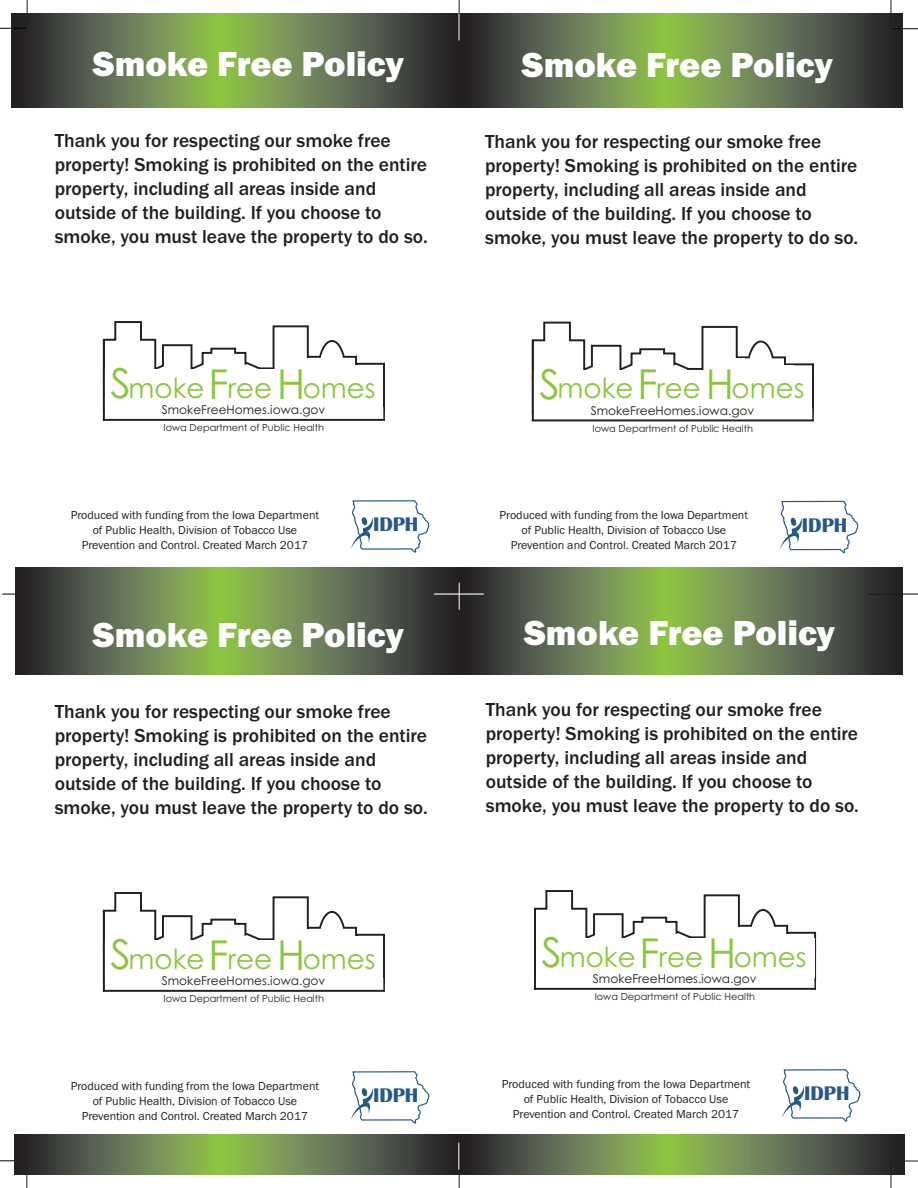
<style>
.page{position:relative;width:918px;height:1188px;background:#fff}
.page>*{position:absolute;margin:0;border:0;box-sizing:border-box;transform-origin:0 0}
.t1{font:41.25px "Century Gothic";color:#8bc63e}
.t2{font:36px "Franklin Gothic URW Hea";color:#fff}
.t3{font:27.75px "Century Gothic";color:#8bc63e}
.t4{font:700 20.4px "Britannic";color:#265988}
.t5{font:500 19.5px/24px "Franklin Gothic URW";color:#231f20}
.t6{font:12.15px "Century Gothic";color:#231f20}
.t7{font:12px/15px "Franklin Gothic URW Boo";color:#231f20;text-align:center}
.t8{font:9.75px "Century Gothic";color:#231f20}
.s1{font-size:41.25px}
</style>
<div class="page">
<svg style="left:12px;top:14px;width:447px;height:94px;background:#60724a"></svg>
<svg style="left:459px;top:14px;width:444px;height:94px;background:#60724a"></svg>
<svg style="left:459px;top:567px;width:444px;height:108px;background:#5f724a"></svg>
<svg style="left:459px;top:1134px;width:445px;height:40px;background:#60724a"></svg>
<hr style="left:868px;top:594px;width:50px;height:1px;background:#231f20">
<hr style="left:2px;top:594px;width:50px;height:1px;background:#231f20">
<svg style="left:892px;top:1161px;width:26px;height:1px"></svg>
<hr style="left:891px;top:1157px;width:1px;height:31px;background:#231f20">
<svg style="left:891px;top:0;width:27px;height:29px"></svg>
<svg style="left:0;top:0;width:28px;height:29px"></svg>
<svg style="left:0;top:1161px;width:28px;height:27px"></svg>
<svg style="left:15px;top:567px;width:444px;height:108px;background:#5f714a"></svg>
<svg style="left:14px;top:1134px;width:445px;height:40px;background:#60724a"></svg>
<hr style="left:814px;top:932px;width:2px;height:58px;background:#231f20">
<div style="left:787px;top:932px;width:29px;height:23px;border:2px solid #231f20"></div>
<svg style="left:534px;top:890px;width:255px;height:48px"></svg>
<div style="left:536px;top:938px;width:278px;height:40px;background:#fff"></div>
<div style="left:735px;top:927px;width:12px;height:14px;background:#fff"></div>
<div style="left:752px;top:919px;width:22px;height:16px;background:#fff;border-radius:50%"></div>
<div style="left:781px;top:934px;width:15px;height:7px;background:#fff"></div>
<hr style="left:534px;top:908px;width:2px;height:81px;background:#231f20">
<hr style="left:534px;top:988px;width:282px;height:2px;background:#231f20">
<svg style="left:782px;top:1069px;width:78px;height:53px"></svg>
<hr style="left:383px;top:934px;width:2px;height:58px;background:#231f20">
<div style="left:356px;top:934px;width:29px;height:23px;border:2px solid #231f20"></div>
<svg style="left:103px;top:892px;width:255px;height:48px"></svg>
<div style="left:105px;top:940px;width:278px;height:40px;background:#fff"></div>
<div style="left:304px;top:929px;width:12px;height:14px;background:#fff"></div>
<div style="left:321px;top:921px;width:22px;height:16px;background:#fff;border-radius:50%"></div>
<div style="left:350px;top:936px;width:15px;height:7px;background:#fff"></div>
<hr style="left:103px;top:910px;width:2px;height:81px;background:#231f20">
<hr style="left:103px;top:990px;width:282px;height:2px;background:#231f20">
<svg style="left:351px;top:1071px;width:78px;height:53px"></svg>
<hr style="left:383px;top:363px;width:2px;height:58px;background:#231f20">
<div style="left:356px;top:363px;width:29px;height:23px;border:2px solid #231f20"></div>
<svg style="left:103px;top:321px;width:255px;height:48px"></svg>
<div style="left:105px;top:369px;width:278px;height:40px;background:#fff"></div>
<div style="left:304px;top:358px;width:12px;height:14px;background:#fff"></div>
<div style="left:321px;top:350px;width:22px;height:16px;background:#fff;border-radius:50%"></div>
<div style="left:350px;top:365px;width:15px;height:7px;background:#fff"></div>
<hr style="left:103px;top:339px;width:2px;height:81px;background:#231f20">
<hr style="left:103px;top:419px;width:282px;height:2px;background:#231f20">
<svg style="left:351px;top:500px;width:78px;height:53px"></svg>
<hr style="left:812px;top:364px;width:2px;height:57px;background:#231f20">
<div style="left:785px;top:363px;width:29px;height:23px;border:2px solid #231f20"></div>
<svg style="left:532px;top:322px;width:255px;height:48px"></svg>
<div style="left:534px;top:370px;width:278px;height:39px;background:#fff"></div>
<div style="left:733px;top:358px;width:12px;height:14px;background:#fff"></div>
<div style="left:750px;top:350px;width:22px;height:17px;background:#fff;border-radius:50%"></div>
<div style="left:779px;top:365px;width:15px;height:7px;background:#fff"></div>
<hr style="left:532px;top:340px;width:2px;height:81px;background:#231f20">
<hr style="left:532px;top:419px;width:282px;height:2px;background:#231f20">
<svg style="left:780px;top:501px;width:78px;height:52px"></svg>
<svg style="left:459px;top:1143px;width:1px;height:45px"></svg>
<hr style="left:434px;top:594px;width:50px;height:1px;background:#fff">
<svg style="left:459px;top:583px;width:1px;height:27px"></svg>
<svg style="left:459px;top:0;width:1px;height:40px"></svg>
<h2 class="t2" style="left:93px;top:41px;width:312px">Smoke Free Policy</h2>
<h2 class="t2" style="left:522px;top:42px;width:312px">Smoke Free Policy</h2>
<p class="t5" style="left:55px;top:128px;width:375px">Thank you for respecting our smoke free property! Smoking is prohibited on the entire property, including all areas inside and outside of the building. If you choose to smoke, you must leave the property to do so.</p>
<p class="t5" style="left:485px;top:129px;width:375px">Thank you for respecting our smoke free property! Smoking is prohibited on the entire property, including all areas inside and outside of the building. If you choose to smoke, you must leave the property to do so.</p>
<h3 class="t3" style="left:110px;top:368px;width:267px"><span class="s1">S</span>moke ree omes</h3>
<h1 class="t1" style="left:208px;top:355px;width:98px">F H</h1>
<p class="t6" style="left:162px;top:402px;width:165px">SmokeFreeHomes.iowa.gov</p>
<p class="t8" style="left:164px;top:421px;width:162px">Iowa Department of Public Health</p>
<h3 class="t3" style="left:539px;top:369px;width:267px"><span class="s1">S</span>moke ree omes</h3>
<h1 class="t1" style="left:637px;top:356px;width:98px">F H</h1>
<p class="t6" style="left:591px;top:402px;width:165px">SmokeFreeHomes.iowa.gov</p>
<p class="t8" style="left:593px;top:421px;width:162px">Iowa Department of Public Health</p>
<p class="t7" style="left:71px;top:507px;width:250px">Produced with funding from the Iowa Department of Public Health, Division of Tobacco Use<br>Prevention and Control. Created March 2017</p>
<p class="t4" style="left:373px;top:513px;width:47px">IDPH</p>
<p class="t7" style="left:500px;top:508px;width:250px">Produced with funding from the Iowa Department of Public Health, Division of Tobacco Use<br>Prevention and Control. Created March 2017</p>
<p class="t4" style="left:802px;top:514px;width:47px">IDPH</p>
<h2 class="t2" style="left:94px;top:602px;width:312px">Smoke Free Policy</h2>
<h2 class="t2" style="left:93px;top:612px;width:312px">Smoke Free Policy</h2>
<h2 class="t2" style="left:524px;top:610px;width:312px">Smoke Free Policy</h2>
<p class="t5" style="left:55px;top:699px;width:375px">Thank you for respecting our smoke free property! Smoking is prohibited on the entire property, including all areas inside and outside of the building. If you choose to smoke, you must leave the property to do so.</p>
<p class="t5" style="left:486px;top:697px;width:375px">Thank you for respecting our smoke free property! Smoking is prohibited on the entire property, including all areas inside and outside of the building. If you choose to smoke, you must leave the property to do so.</p>
<h3 class="t3" style="left:110px;top:939px;width:267px"><span class="s1">S</span>moke ree omes</h3>
<h1 class="t1" style="left:208px;top:926px;width:98px">F H</h1>
<p class="t6" style="left:162px;top:972px;width:165px">SmokeFreeHomes.iowa.gov</p>
<p class="t8" style="left:164px;top:992px;width:162px">Iowa Department of Public Health</p>
<h3 class="t3" style="left:542px;top:937px;width:267px"><span class="s1">S</span>moke ree omes</h3>
<h1 class="t1" style="left:640px;top:924px;width:98px">F H</h1>
<p class="t6" style="left:593px;top:970px;width:165px">SmokeFreeHomes.iowa.gov</p>
<p class="t8" style="left:595px;top:990px;width:162px">Iowa Department of Public Health</p>
<p class="t7" style="left:71px;top:1078px;width:250px">Produced with funding from the Iowa Department of Public Health, Division of Tobacco Use<br>Prevention and Control. Created March 2017</p>
<p class="t4" style="left:373px;top:1084px;width:47px">IDPH</p>
<p class="t7" style="left:502px;top:1076px;width:250px">Produced with funding from the Iowa Department of Public Health, Division of Tobacco Use<br>Prevention and Control. Created March 2017</p>
<p class="t4" style="left:804px;top:1082px;width:47px">IDPH</p>
</div>
